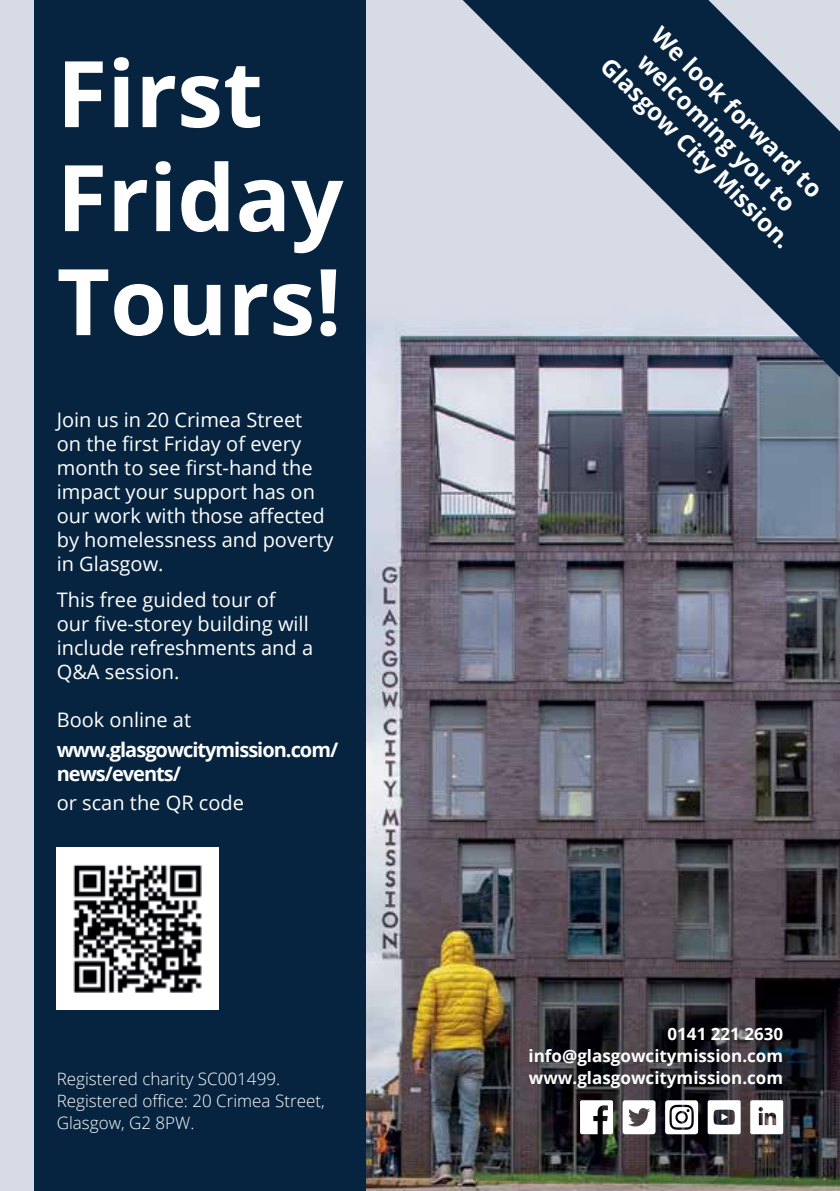
<style>
.page{position:relative;width:840px;height:1191px;background:#fff}
.page>*{position:absolute;margin:0;border:0;box-sizing:border-box;transform-origin:0 0}
.t1{font:700 92px/104px "Open Sans";color:#fff}
.t2{font:700 24px "Open Sans";color:#fff}
.t3{font:20px/24px "Open Sans";color:#fff}
.t4{font:700 20px/24px "Open Sans";letter-spacing:-.05em;color:#fff}
.t5{font:300 17px/22px "Open Sans";color:#fff}
.t6{font:700 17px/22px "Open Sans";color:#fff;text-align:right}
</style>
<div class="page">
<div style="left:0;top:0;width:839px;height:1191px;background:#d7dbe6"></div>
<img style="left:365px;top:304px;width:474px;height:887px">
<div style="left:34px;top:0;width:331px;height:1191px;background:#06243f"></div>
<svg style="left:462px;top:0;width:377px;height:377px"></svg>
<svg style="left:622px;top:1100px;width:33px;height:34px"></svg>
<svg style="left:579px;top:1100px;width:33px;height:34px"></svg>
<svg style="left:707px;top:1100px;width:33px;height:34px"></svg>
<svg style="left:749px;top:1100px;width:33px;height:34px"></svg>
<svg style="left:664px;top:1100px;width:33px;height:34px"></svg>
<img style="left:57px;top:847px;width:161px;height:162px">
<h1 class="t1" style="left:57px;top:39px;width:288px">First<br>Friday<br>Tours!</h1>
<p class="t3" style="left:57px;top:408px;width:278px">Join us in 20 Crimea Street<br>on the first Friday of every month to see first-hand the impact your support has on our work with those affected by homelessness and poverty in Glasgow.</p>
<p class="t3" style="left:57px;top:587px;width:258px">This free guided tour of our five-storey building will include refreshments and a<br>Q&amp;A session.</p>
<p class="t3" style="left:57px;top:707px;width:136px">Book online at</p>
<p class="t4" style="left:57px;top:737px;width:283px">www.glasgowcitymission.com/ news/events/</p>
<p class="t3" style="left:57px;top:790px;width:189px">or scan the QR code</p>
<p class="t2" style="left:667px;top:19px;width:231px;rotate:45deg">We look forward to</p>
<p class="t2" style="left:653px;top:45px;width:213px;rotate:45deg">welcoming you to</p>
<p class="t2" style="left:616px;top:49px;width:259px;rotate:45deg">Glasgow City Mission.</p>
<p class="t6" style="left:528px;top:1022px;width:256px">0141 221 2630 info@glasgowcitymission.com</p>
<p class="t5" style="left:57px;top:1067px;width:225px">Registered charity SC001499.</p>
<p class="t6" style="left:528px;top:1066px;width:256px">www.glasgowcitymission.com</p>
<p class="t5" style="left:57px;top:1089px;width:269px">Registered office: 20 Crimea Street,<br>Glasgow, G2 8PW.</p>
</div>
